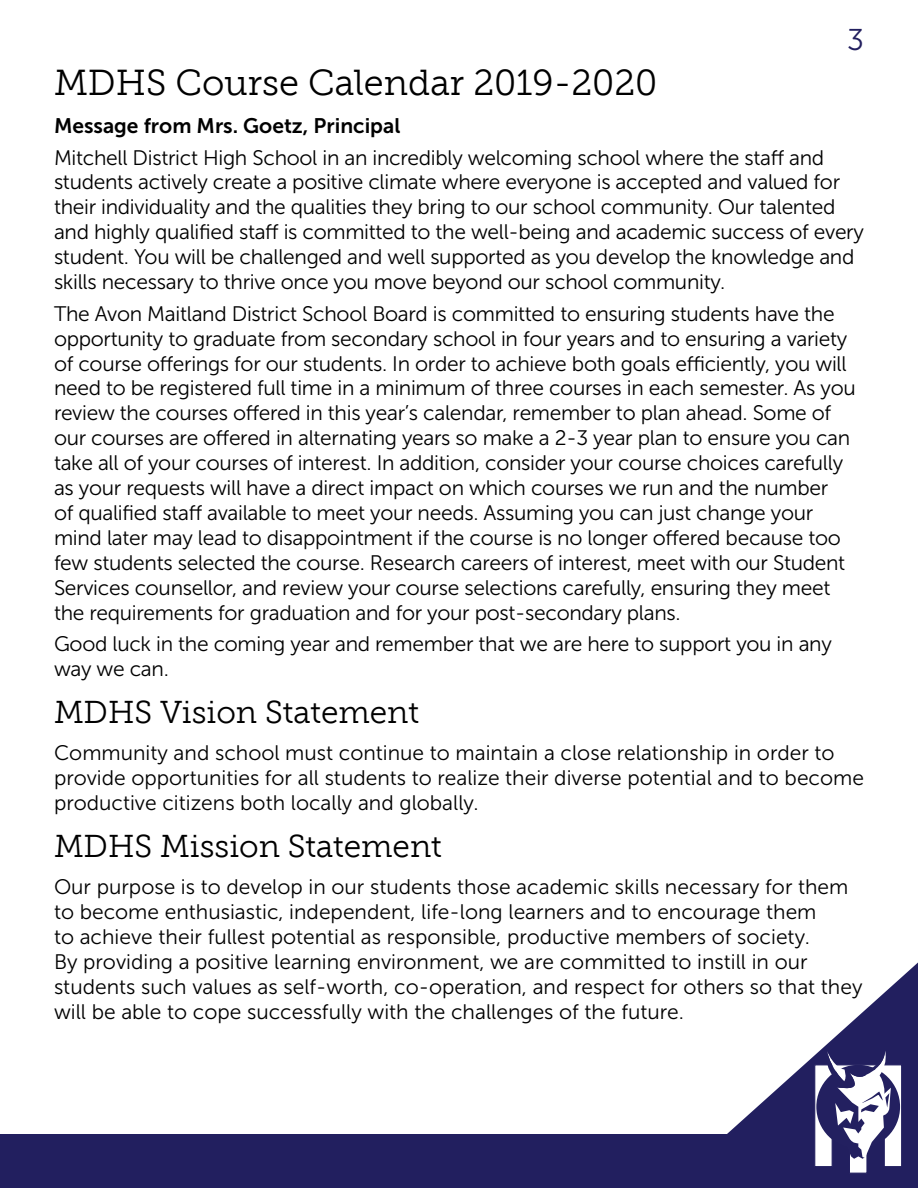
<style>
.page{position:relative;width:918px;height:1188px;background:#fff}
.page>*{position:absolute;margin:0;border:0;box-sizing:border-box;transform-origin:0 0}
.t1{font:36px "Museo Slab 300";color:#000}
.t2{font:31.5px "Museo Slab 300";color:#000}
.t3{font:30px "Museo Sans 300";color:#221f5f}
.t4{font:21px/24.9px "Museo Sans 300";letter-spacing:-.015em;color:#000}
.t5{font:21px "Museo Sans 700";color:#000}
</style>
<div class="page">
<svg style="left:727px;top:962px;width:191px;height:172px"></svg>
<div style="left:0;top:1134px;width:918px;height:54px;background:#221f5f"></div>
<svg style="left:814px;top:1051px;width:89px;height:122px"></svg>
<h3 class="t3" style="left:847px;top:24px;width:18px">3</h3>
<h1 class="t1" style="left:54px;top:62px;width:605px">MDHS Course Calendar 2019-2020</h1>
<p class="t5" style="left:54px;top:114px;width:348px">Message from Mrs. Goetz, Principal</p>
<p class="t4" style="left:54px;top:145px;width:811px">Mitchell District High School in an incredibly welcoming school where the staff and students actively create a positive climate where everyone is accepted and valued for their individuality and the qualities they bring to our school community. Our talented and highly qualified staff is committed to the well-being and academic success of every student. You will be challenged and well supported as you develop the knowledge and skills necessary to thrive once you move beyond our school community.</p>
<p class="t4" style="left:54px;top:301px;width:803px">The Avon Maitland District School Board is committed to ensuring students have the opportunity to graduate from secondary school in four years and to ensuring a variety of course offerings for our students. In order to achieve both goals efficiently, you will need to be registered full time in a minimum of three courses in each semester. As you review the courses offered in this year’s calendar, remember to plan ahead. Some of our courses are offered in alternating years so make a 2-3 year plan to ensure you can take all of your courses of interest. In addition, consider your course choices carefully as your requests will have a direct impact on which courses we run and the number<br>of qualified staff available to meet your needs. Assuming you can just change your mind later may lead to disappointment if the course is no longer offered because too few students selected the course. Research careers of interest, meet with our Student Services counsellor, and review your course selections carefully, ensuring they meet the requirements for graduation and for your post-secondary plans.</p>
<p class="t4" style="left:54px;top:632px;width:779px">Good luck in the coming year and remember that we are here to support you in any way we can.</p>
<h2 class="t2" style="left:54px;top:695px;width:367px">MDHS Vision Statement</h2>
<p class="t4" style="left:54px;top:741px;width:812px">Community and school must continue to maintain a close relationship in order to provide opportunities for all students to realize their diverse potential and to become productive citizens both locally and globally.</p>
<h2 class="t2" style="left:54px;top:829px;width:389px">MDHS Mission Statement</h2>
<p class="t4" style="left:54px;top:875px;width:810px">Our purpose is to develop in our students those academic skills necessary for them to become enthusiastic, independent, life-long learners and to encourage them<br>to achieve their fullest potential as responsible, productive members of society.<br>By providing a positive learning environment, we are committed to instill in our students such values as self-worth, co-operation, and respect for others so that they will be able to cope successfully with the challenges of the future.</p>
</div>
